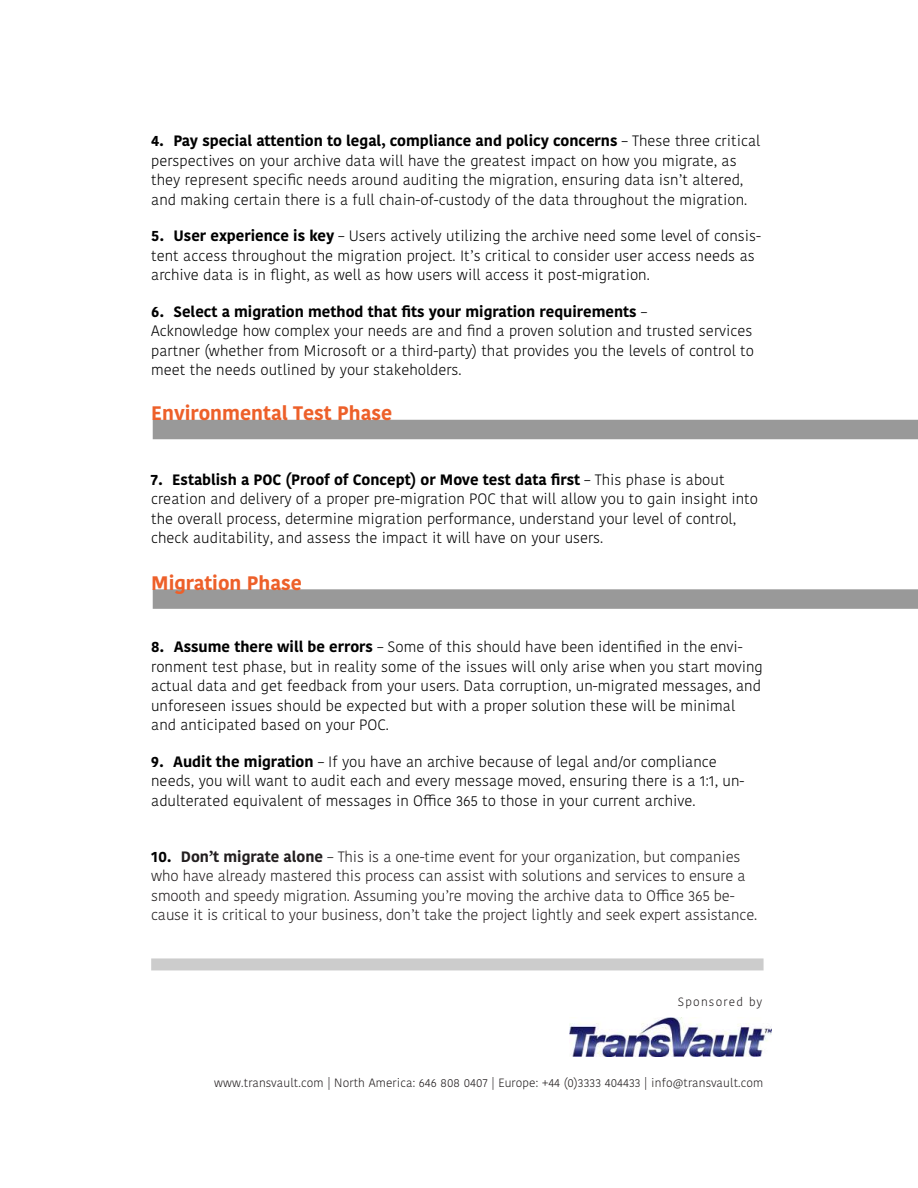
<style>
.page{position:relative;width:918px;height:1188px;background:#fff}
.page>*{position:absolute;margin:0;border:0;box-sizing:border-box;transform-origin:0 0}
.t1{font:700 19.5px "Kohinoor Devanagari";color:#ed602a}
.t2{font:300 15px/19.5px "Kohinoor Devanagari";color:#000}
.t3{font:300 15px/19.5px "Kohinoor Devanagari";letter-spacing:-.01em;color:#231f20}
.t4{font:300 12px "Kohinoor Devanagari";letter-spacing:.01em;color:#231f20}
.t5{font:300 12px "Kohinoor Devanagari";letter-spacing:.1em;color:#231f20}
.s1{font-weight:700}
.s2{font-weight:700;color:#000}
</style>
<div class="page">
<div style="left:153px;top:420px;width:765px;height:19px;background:#999"></div>
<div style="left:153px;top:589px;width:765px;height:20px;background:#999"></div>
<div style="left:151px;top:958px;width:613px;height:12px;background:#ccc"></div>
<img style="left:569px;top:1018px;width:203px;height:39px">
<p class="t2" style="left:151px;top:132px;width:611px"><span class="s1">4. Pay special attention to legal, compliance and policy concerns</span> – These three critical perspectives on your archive data will have the greatest impact on how you migrate, as they represent specific needs around auditing the migration, ensuring data isn’t altered, and making certain there is a full chain-of-custody of the data throughout the migration.</p>
<p class="t2" style="left:151px;top:226px;width:611px"><span class="s1">5. User experience is key</span> – Users actively utilizing the archive need some level of consis&shy;tent access throughout the migration project. It’s critical to consider user access needs as archive data is in flight, as well as how users will access it post-migration.</p>
<p class="t2" style="left:151px;top:302px;width:604px"><span class="s1">6. Select a migration method that fits your migration requirements</span> –<br>Acknowledge how complex your needs are and find a proven solution and trusted services partner (whether from Microsoft or a third-party) that provides you the levels of control to meet the needs outlined by your stakeholders.</p>
<h1 class="t1" style="left:151px;top:402px;width:243px">Environmental Test Phase</h1>
<p class="t2" style="left:151px;top:470px;width:608px"><span class="s1">7. Establish a POC (Proof of Concept) or Move test data first</span> – This phase is about creation and delivery of a proper pre-migration POC that will allow you to gain insight into the overall process, determine migration performance, understand your level of control, check auditability, and assess the impact it will have on your users.</p>
<h1 class="t1" style="left:151px;top:571px;width:152px">Migration Phase</h1>
<p class="t2" style="left:151px;top:638px;width:613px"><span class="s1">8. Assume there will be errors</span> – Some of this should have been identified in the envi&shy;ronment test phase, but in reality some of the issues will only arise when you start moving actual data and get feedback from your users. Data corruption, un-migrated messages, and unforeseen issues should be expected but with a proper solution these will be minimal and anticipated based on your POC.</p>
<p class="t2" style="left:151px;top:752px;width:595px"><span class="s1">9. Audit the migration</span> – If you have an archive because of legal and/or compliance needs, you will want to audit each and every message moved, ensuring there is a 1:1, un&shy;adulterated equivalent of messages in Office 365 to those in your current archive.</p>
<p class="t3" style="left:151px;top:847px;width:608px"><span class="s2">10.</span> <span class="s1">Don’t migrate alone</span> – This is a one-time event for your organization, but companies who have already mastered this process can assist with solutions and services to ensure a smooth and speedy migration. Assuming you’re moving the archive data to Office 365 be&shy;cause it is critical to your business, don’t take the project lightly and seek expert assistance.</p>
<p class="t5" style="left:678px;top:995px;width:86px">Sponsored by</p>
<p class="t4" style="left:214px;top:1076px;width:551px">www.transvault.com | North America: 646 808 0407 | Europe: +44 (0)3333 404433 | info@transvault.com</p>
</div>
